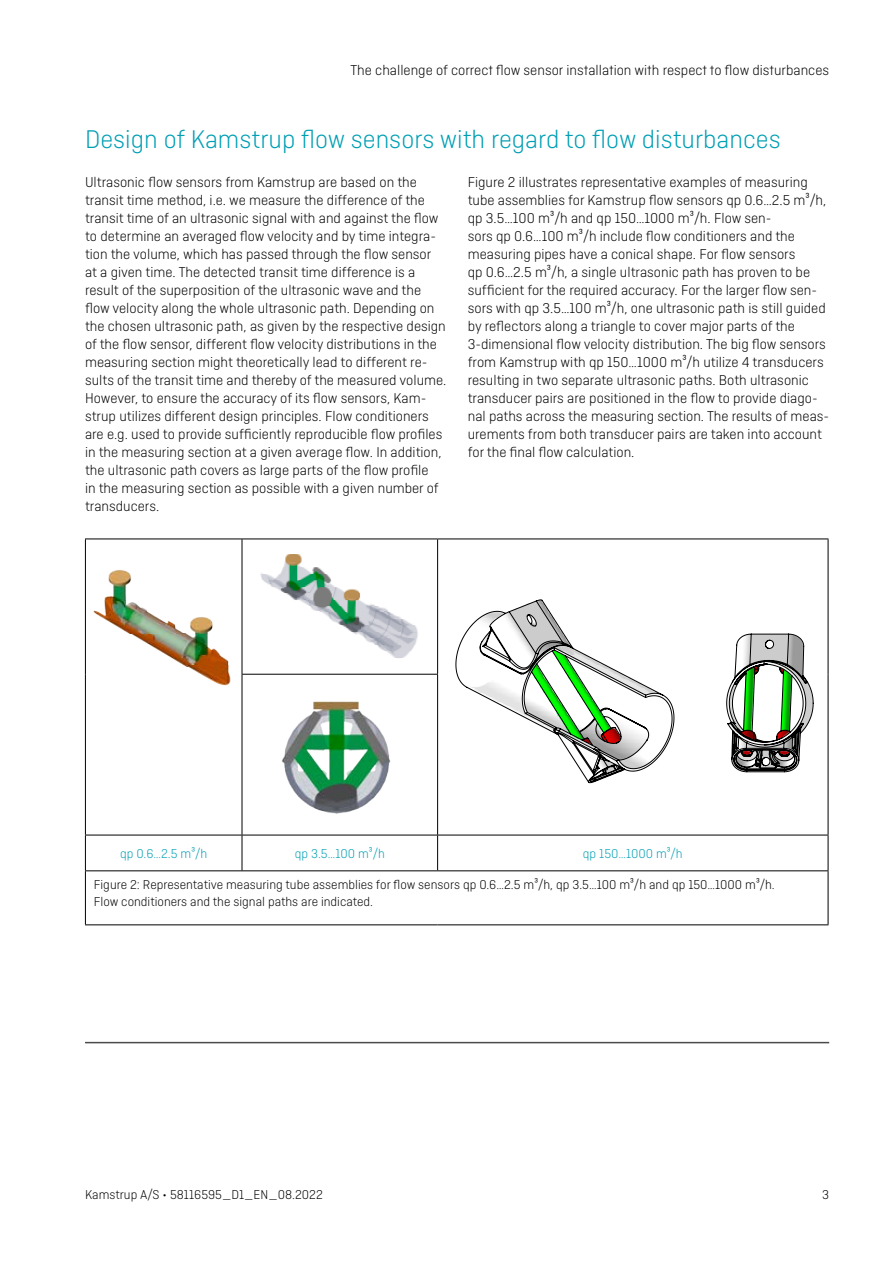
<style>
.page{position:relative;width:893px;height:1263px;background:#fff}
.page>*{position:absolute;margin:0;border:0;box-sizing:border-box;transform-origin:0 0}
.t1{font:300 27px "Ciutadella";color:#009fb4}
.t2{font:300 15px/18px "Ciutadella";color:#000}
.t3{font:300 13.5px/16.5px "Ciutadella";color:#000}
.t4{font:300 13.5px "Ciutadella";color:#009fb4}
</style>
<div class="page">
<hr style="left:85px;top:1042px;width:744px;height:1px;background:#4a4a49">
<hr style="left:85px;top:539px;width:157px;height:1px;background:#000">
<hr style="left:85px;top:539px;width:1px;height:135px;background:#000">
<hr style="left:85px;top:674px;width:1px;height:161px;background:#000">
<hr style="left:85px;top:835px;width:157px;height:1px;background:#000">
<hr style="left:85px;top:835px;width:1px;height:35px;background:#000">
<hr style="left:85px;top:870px;width:157px;height:1px;background:#000">
<hr style="left:85px;top:871px;width:1px;height:53px;background:#000">
<hr style="left:85px;top:924px;width:157px;height:1px;background:#000">
<hr style="left:242px;top:924px;width:196px;height:1px;background:#000">
<hr style="left:438px;top:924px;width:390px;height:1px;background:#000">
<hr style="left:242px;top:539px;width:196px;height:1px;background:#000">
<hr style="left:242px;top:539px;width:1px;height:135px;background:#000">
<hr style="left:438px;top:539px;width:390px;height:1px;background:#000">
<hr style="left:437px;top:539px;width:1px;height:135px;background:#000">
<hr style="left:828px;top:539px;width:1px;height:135px;background:#000">
<hr style="left:828px;top:674px;width:1px;height:161px;background:#000">
<hr style="left:438px;top:835px;width:390px;height:1px;background:#000">
<hr style="left:828px;top:835px;width:1px;height:35px;background:#000">
<hr style="left:438px;top:870px;width:390px;height:1px;background:#000">
<hr style="left:828px;top:871px;width:1px;height:53px;background:#000">
<hr style="left:242px;top:674px;width:196px;height:1px;background:#000">
<hr style="left:242px;top:675px;width:1px;height:160px;background:#000">
<hr style="left:437px;top:675px;width:1px;height:160px;background:#000">
<hr style="left:242px;top:835px;width:196px;height:1px;background:#000">
<hr style="left:242px;top:835px;width:1px;height:35px;background:#000">
<hr style="left:437px;top:835px;width:1px;height:35px;background:#000">
<hr style="left:242px;top:870px;width:196px;height:1px;background:#000">
<img style="left:93px;top:569px;width:136px;height:96px">
<img style="left:183px;top:665px;width:48px;height:21px">
<img style="left:260px;top:554px;width:158px;height:104px">
<svg style="left:456px;top:599px;width:218px;height:184px"></svg>
<svg style="left:726px;top:634px;width:87px;height:139px"></svg>
<img style="left:282px;top:701px;width:109px;height:113px">
<p class="t2" style="left:350px;top:61px;width:480px">The challenge of correct flow sensor installation with respect to flow disturbances</p>
<h1 class="t1" style="left:85px;top:124px;width:697px">Design of Kamstrup flow sensors with regard to flow disturbances</h1>
<p class="t2" style="left:85px;top:173px;width:363px">Ultrasonic flow sensors from Kamstrup are based on the transit time method, i.e. we measure the difference of the transit time of an ultrasonic signal with and against the flow to determine an averaged flow velocity and by time integra&shy;tion the volume, which has passed through the flow sensor at a given time. The detected transit time difference is a result of the superposition of the ultrasonic wave and the flow velocity along the whole ultrasonic path. Depending on the chosen ultrasonic path, as given by the respective design of the flow sensor, different flow velocity distributions in the measuring section might theoretically lead to different re&shy;sults of the transit time and thereby of the measured volume.<br>However, to ensure the accuracy of its flow sensors, Kam&shy;strup utilizes different design principles. Flow conditioners are e.g. used to provide sufficiently reproducible flow profiles in the measuring section at a given average flow. In addition, the ultrasonic path covers as large parts of the flow profile<br>in the measuring section as possible with a given number of transducers.</p>
<p class="t2" style="left:468px;top:173px;width:363px">Figure 2 illustrates representative examples of measuring tube assemblies for Kamstrup flow sensors qp 0.6…2.5 m³/h, qp 3.5…100 m³/h and qp 150…1000 m³/h. Flow sen-<br>sors qp 0.6…100 m³/h include flow conditioners and the measuring pipes have a conical shape. For flow sensors<br>qp 0.6…2.5 m³/h, a single ultrasonic path has proven to be sufficient for the required accuracy. For the larger flow sen&shy;sors with qp 3.5…100 m³/h, one ultrasonic path is still guided by reflectors along a triangle to cover major parts of the 3-dimensional flow velocity distribution. The big flow sensors from Kamstrup with qp 150…1000 m³/h utilize 4 transducers resulting in two separate ultrasonic paths. Both ultrasonic transducer pairs are positioned in the flow to provide diago&shy;nal paths across the measuring section. The results of meas&shy;urements from both transducer pairs are taken into account for the final flow calculation.</p>
<p class="t4" style="left:120px;top:846px;width:89px">qp 0.6…2.5 m³/h</p>
<p class="t4" style="left:295px;top:846px;width:92px">qp 3.5…100 m³/h</p>
<p class="t4" style="left:583px;top:846px;width:101px">qp 150…1000 m³/h</p>
<p class="t3" style="left:94px;top:877px;width:682px">Figure 2: Representative measuring tube assemblies for flow sensors qp 0.6…2.5 m³/h, qp 3.5…100 m³/h and qp 150…1000 m³/h.<br>Flow conditioners and the signal paths are indicated.</p>
<p class="t3" style="left:85px;top:1186px;width:239px">Kamstrup A/S • 58116595_D1_EN_08.2022</p>
<p class="t3" style="left:822px;top:1186px;width:8px">3</p>
</div>
